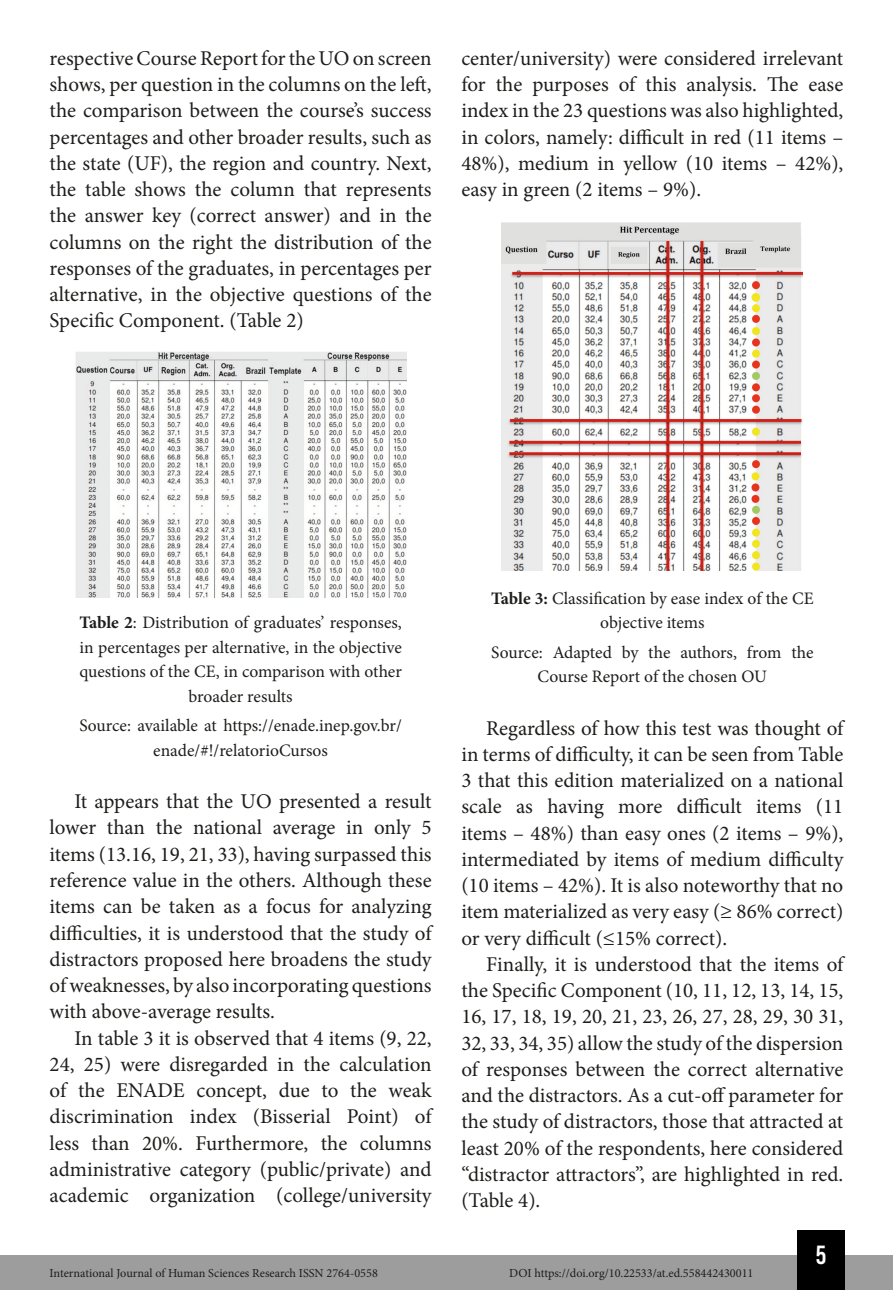
<style>
.page{position:relative;width:893px;height:1290px;background:#fff}
.page>*{position:absolute;margin:0;border:0;box-sizing:border-box;transform-origin:0 0}
.t1{font:26.25px "Bebas Kai";color:#fff}
.t2{font:21px/26.2px "Minion Pro";color:#1d1d1b;text-align:justify}
.t3{font:17.5px/24.5px "Minion Pro";color:#1d1d1b;text-align:center}
.t4{font:12.25px "Minion Pro";color:#1d1d1b}
.s1{font-weight:700}
</style>
<div class="page">
<div style="left:0;top:1255px;width:893px;height:35px;background:#9d9d9d"></div>
<div style="left:797px;top:1230px;width:48px;height:60px;background:#000"></div>
<img style="left:76px;top:351px;width:331px;height:246px">
<img style="left:502px;top:222px;width:301px;height:349px">
<p class="t2" style="left:50px;top:45px;width:384px">respective Course Report for the UO on screen shows, per question in the columns on the left, the comparison between the course’s success percentages and other broader results, such as the state (UF), the region and country. Next, the table shows the column that represents the answer key (correct answer) and in the columns on the right the distribution of the responses of the graduates, in percentages per alternative, in the objective questions of the Specific Component. (Table 2)</p>
<p class="t2" style="left:461px;top:45px;width:384px">center/university) were considered irrelevant for the purposes of this analysis. The ease index in the 23 questions was also highlighted, in colors, namely: difficult in red (11 items – 48%), medium in yellow (10 items – 42%), easy in green (2 items – 9%).</p>
<p class="t3" style="left:79px;top:610px;width:324px"><span class="s1">Table 2</span>: Distribution of graduates’ responses, in percentages per alternative, in the objective questions of the CE, in comparison with other broader results</p>
<p class="t3" style="left:79px;top:713px;width:324px">Source: available at https://enade.inep.gov.br/ enade/#!/relatorioCursos</p>
<p class="t2" style="left:50px;top:788px;width:384px;text-indent:25px">It appears that the UO presented a result lower than the national average in only 5 items (13.16, 19, 21, 33), having surpassed this reference value in the others. Although these items can be taken as a focus for analyzing difficulties, it is understood that the study of distractors proposed here broadens the study of weaknesses, by also incorporating questions with above-average results.</p>
<p class="t2" style="left:50px;top:1025px;width:384px;text-indent:25px">In table 3 it is observed that 4 items (9, 22, 24, 25) were disregarded in the calculation of the ENADE concept, due to the weak discrimination index (Bisserial Point) of less than 20%. Furthermore, the columns administrative category (public/private) and academic organization (college/university</p>
<p class="t3" style="left:491px;top:586px;width:324px"><span class="s1">Table 3:</span> Classification by ease index of the CE objective items</p>
<p class="t3" style="left:491px;top:640px;width:324px">Source: Adapted by the authors, from the<br>Course Report of the chosen OU</p>
<p class="t2" style="left:461px;top:715px;width:384px;text-indent:25px">Regardless of how this test was thought of in terms of difficulty, it can be seen from Table 3 that this edition materialized on a national scale as having more difficult items (11 items – 48%) than easy ones (2 items – 9%), intermediated by items of medium difficulty (10 items – 42%). It is also noteworthy that no item materialized as very easy (≥ 86% correct) or very difficult (≤15% correct).</p>
<p class="t2" style="left:461px;top:951px;width:384px;text-indent:25px">Finally, it is understood that the items of the Specific Component (10, 11, 12, 13, 14, 15, 16, 17, 18, 19, 20, 21, 23, 26, 27, 28, 29, 30 31, 32, 33, 34, 35) allow the study of the dispersion of responses between the correct alternative and the distractors. As a cut-off parameter for the study of distractors, those that attracted at least 20% of the respondents, here considered “distractor attractors”, are highlighted in red. (Table 4).</p>
<p class="t1" style="left:816px;top:1241px;width:12px">5</p>
<p class="t4" style="left:50px;top:1265px;width:330px">International Journal of Human Sciences Research ISSN 2764-0558</p>
<p class="t4" style="left:509px;top:1265px;width:246px">DOI https://doi.org/10.22533/at.ed.558442430011</p>
</div>
